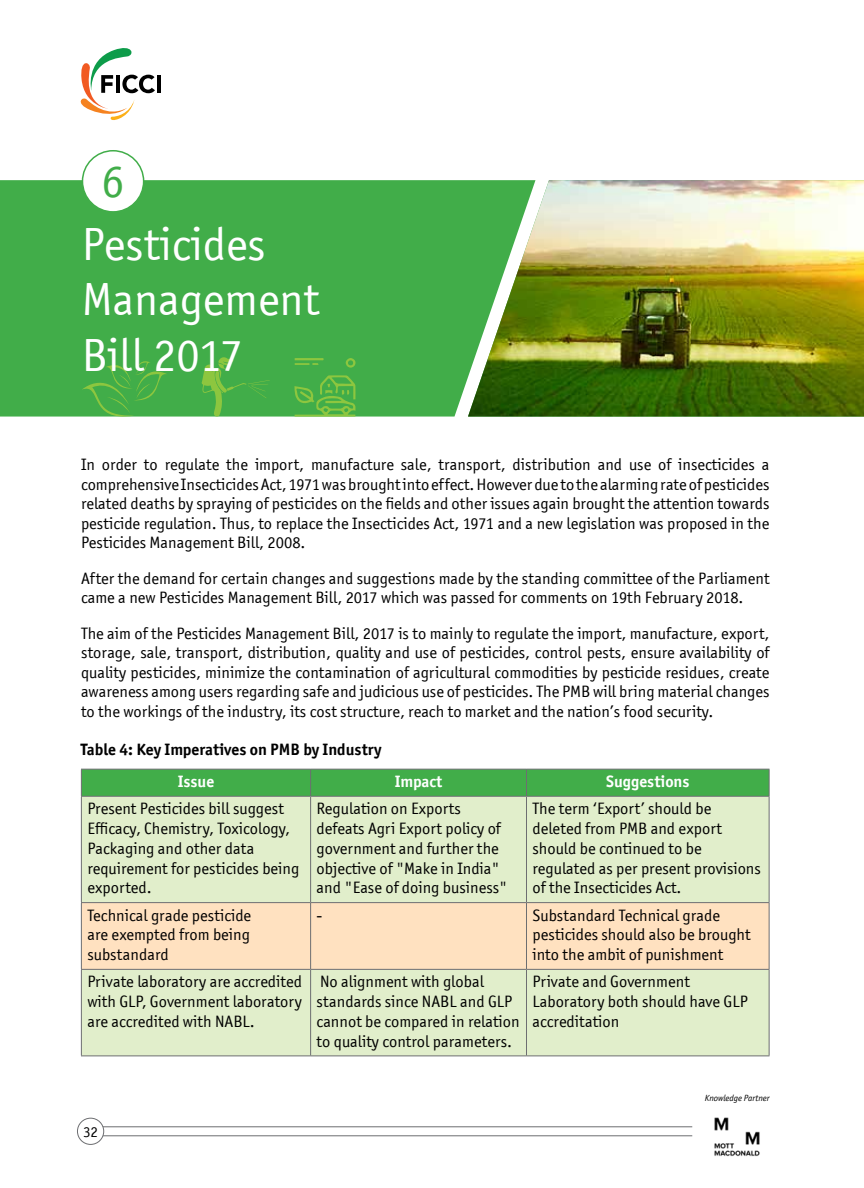
<style>
.page{position:relative;width:864px;height:1188px;background:#fff}
.page>*{position:absolute;margin:0;border:0;box-sizing:border-box;transform-origin:0 0}
.t1{font:46.5px/55.8px "Officina San ITC";color:#fff}
.t2{font:46.5px "Officina San ITC";color:#41ad49}
.t3{font:16.5px/19.8px "Officina San ITC";color:#000}
.t4{font:700 16.5px "Officina San ITC";color:#000}
.t5{font:700 16.5px "Officina San ITC";color:#fff}
.t6{font:15px "Officina San ITC";color:#000}
.t7{font:italic 9px "Officina San ITC";color:#000}
</style>
<div class="page">
<svg style="left:80px;top:48px;width:75px;height:72px"></svg>
<hr style="left:157px;top:75px;width:4px;height:18px;background:#000">
<hr style="left:81px;top:1135px;width:611px;height:1px;background:#6d6e71">
<hr style="left:81px;top:1126px;width:611px;height:1px;background:#6d6e71">
<div style="left:77px;top:1118px;width:27px;height:26px;background:#fff;border-radius:50%"></div>
<div style="left:77px;top:1118px;width:27px;height:27px;border:1px solid #6d6e71;border-radius:50%"></div>
<img style="left:714px;top:1117px;width:46px;height:40px">
<div style="left:0;top:180px;width:468px;height:237px;background:#41ad49"></div>
<img style="left:468px;top:180px;width:396px;height:237px">
<div style="left:82px;top:151px;width:62px;height:61px;background:#fff;border-radius:50%"></div>
<div style="left:82px;top:150px;width:62px;height:63px;border:2px solid #41ad49;border-radius:50%"></div>
<svg style="left:82px;top:358px;width:86px;height:59px;background:#49af49"></svg>
<svg style="left:201px;top:357px;width:69px;height:60px;background:#4fb148"></svg>
<svg style="left:294px;top:358px;width:62px;height:59px;background:#55b346"></svg>
<div style="left:82px;top:797px;width:687px;height:259px;background:#e1eecb"></div>
<div style="left:82px;top:903px;width:687px;height:66px;background:#ffe1c0"></div>
<svg style="left:81px;top:769px;width:689px;height:27px;background:#43aa4a"></svg>
<hr style="left:81px;top:903px;width:1px;height:66px;background:#6d6e71">
<hr style="left:310px;top:903px;width:1px;height:66px;background:#6d6e71">
<hr style="left:526px;top:903px;width:1px;height:66px;background:#6d6e71">
<hr style="left:769px;top:903px;width:1px;height:66px;background:#6d6e71">
<hr style="left:81px;top:969px;width:230px;height:1px;background:#6d6e71">
<hr style="left:81px;top:970px;width:1px;height:86px;background:#6d6e71">
<hr style="left:311px;top:969px;width:216px;height:1px;background:#6d6e71">
<hr style="left:310px;top:970px;width:1px;height:86px;background:#6d6e71">
<hr style="left:526px;top:969px;width:244px;height:1px;background:#6d6e71">
<hr style="left:526px;top:970px;width:1px;height:86px;background:#6d6e71">
<hr style="left:769px;top:970px;width:1px;height:86px;background:#6d6e71">
<hr style="left:81px;top:1056px;width:230px;height:1px;background:#6d6e71">
<hr style="left:311px;top:1056px;width:216px;height:1px;background:#6d6e71">
<hr style="left:526px;top:1056px;width:244px;height:1px;background:#6d6e71">
<hr style="left:81px;top:796px;width:230px;height:1px;background:#6d6e71">
<hr style="left:81px;top:797px;width:1px;height:105px;background:#6d6e71">
<hr style="left:311px;top:796px;width:216px;height:1px;background:#6d6e71">
<hr style="left:310px;top:797px;width:1px;height:105px;background:#6d6e71">
<hr style="left:526px;top:796px;width:244px;height:1px;background:#6d6e71">
<hr style="left:526px;top:797px;width:1px;height:105px;background:#6d6e71">
<hr style="left:769px;top:797px;width:1px;height:105px;background:#6d6e71">
<hr style="left:81px;top:902px;width:230px;height:1px;background:#6d6e71">
<hr style="left:311px;top:902px;width:216px;height:1px;background:#6d6e71">
<hr style="left:526px;top:902px;width:244px;height:1px;background:#6d6e71">
<h1 class="t2" style="left:101px;top:154px;width:25px">6</h1>
<h1 class="t1" style="left:82px;top:216px;width:239px">Pesticides<br>Management<br>Bill 2017</h1>
<p class="t3" style="left:81px;top:455px;width:690px;text-align:justify">In order to regulate the import, manufacture sale, transport, distribution and use of insecticides a comprehensive Insecticides Act, 1971 was brought into effect. However due to the alarming rate of pesticides related deaths by spraying of pesticides on the fields and other issues again brought the attention towards pesticide regulation. Thus, to replace the Insecticides Act, 1971 and a new legislation was proposed in the Pesticides Management Bill, 2008.</p>
<p class="t3" style="left:81px;top:568px;width:690px">After the demand for certain changes and suggestions made by the standing committee of the Parliament came a new Pesticides Management Bill, 2017 which was passed for comments on 19th February 2018.</p>
<p class="t3" style="left:81px;top:624px;width:690px;text-align:justify">The aim of the Pesticides Management Bill, 2017 is to mainly to regulate the import, manufacture, export, storage, sale, transport, distribution, quality and use of pesticides, control pests, ensure availability of quality pesticides, minimize the contamination of agricultural commodities by pesticide residues, create awareness among users regarding safe and judicious use of pesticides. The PMB will bring material changes to the workings of the industry, its cost structure, reach to market and the nation’s food security.</p>
<p class="t4" style="left:81px;top:739px;width:302px">Table 4: Key Imperatives on PMB by Industry</p>
<p class="t5" style="left:178px;top:771px;width:38px">Issue</p>
<p class="t5" style="left:395px;top:771px;width:49px">Impact</p>
<p class="t5" style="left:606px;top:771px;width:85px">Suggestions</p>
<p class="t3" style="left:87px;top:799px;width:214px">Present Pesticides bill suggest<br>Efficacy, Chemistry, Toxicology,<br>Packaging and other data requirement for pesticides being exported.</p>
<p class="t3" style="left:317px;top:799px;width:192px">Regulation on Exports defeats Agri Export policy of government and further the objective of "Make in India" and "Ease of doing business"</p>
<p class="t3" style="left:532px;top:799px;width:230px">The term ‘Export’ should be deleted from PMB and export should be continued to be regulated as per present provisions of the Insecticides Act.</p>
<p class="t3" style="left:87px;top:905px;width:165px;text-align:justify">Technical grade pesticide are exempted from being substandard</p>
<p class="t3" style="left:317px;top:905px;width:7px">-</p>
<p class="t3" style="left:532px;top:905px;width:220px">Substandard Technical grade pesticides should also be brought into the ambit of punishment</p>
<p class="t3" style="left:87px;top:972px;width:216px;text-align:justify">Private laboratory are accredited with GLP, Government laboratory are accredited with NABL.</p>
<p class="t3" style="left:317px;top:972px;width:205px">No alignment with global standards since NABL and GLP cannot be compared in relation to quality control parameters.</p>
<p class="t3" style="left:532px;top:972px;width:217px">Private and Government<br>Laboratory both should have GLP accreditation</p>
<p class="t6" style="left:83px;top:1123px;width:17px">32</p>
<p class="t7" style="left:705px;top:1093px;width:66px">Knowledge Partner</p>
</div>
